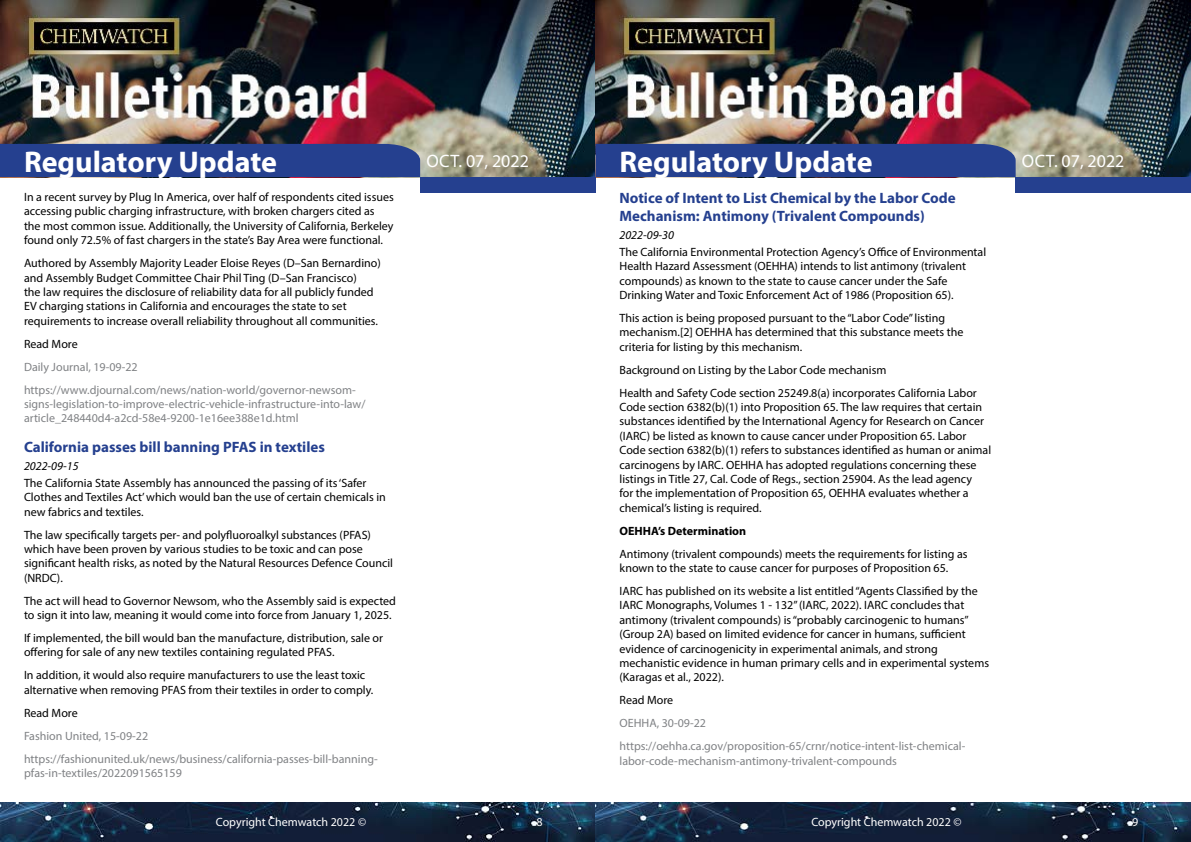
<style>
.page{position:relative;width:1191px;height:842px;background:#fff}
.page>*{position:absolute;margin:0;border:0;box-sizing:border-box;transform-origin:0 0}
.t1{font:700 30px "Myriad Pro";color:#fff}
.t2{font:18px "Myriad Pro";color:#fff}
.t3{font:700 15px/18px "Myriad Pro";color:#25408f}
.t4{font:12px/14.4px "Myriad Pro";color:#000}
.t5{font:12px/22.9px "Myriad Pro";color:#808285}
.t6{font:12px "Myriad Pro";color:#fff}
.t7{font:italic 12px "Myriad Pro";color:#000}
.t8{font:700 12px "Myriad Pro";color:#000}
</style>
<div class="page">
<img style="left:0;top:0;width:1191px;height:177px">
<div style="left:420px;top:177px;width:175px;height:15px;background:#25408f"></div>
<div style="left:1015px;top:177px;width:176px;height:15px;background:#25408f"></div>
<div style="left:0;top:144px;width:420px;height:33px;background:#25408f"></div>
<div style="left:595px;top:144px;width:420px;height:33px;background:#25408f"></div>
<img style="left:0;top:802px;width:1191px;height:40px">
<h1 class="t1" style="left:24px;top:142px;width:255px">Regulatory Update</h1>
<h2 class="t2" style="left:426px;top:149px;width:104px">Oct. 07, 2022</h2>
<h1 class="t1" style="left:619px;top:142px;width:255px">Regulatory Update</h1>
<h2 class="t2" style="left:1022px;top:149px;width:104px">Oct. 07, 2022</h2>
<p class="t3" style="left:619px;top:189px;width:338px">Notice of Intent to List Chemical by the Labor Code<br>Mechanism: Antimony (Trivalent Compounds)</p>
<p class="t7" style="left:619px;top:227px;width:56px">2022-09-30</p>
<p class="t4" style="left:619px;top:244px;width:368px">The California Environmental Protection Agency’s Office of Environmental Health Hazard Assessment (OEHHA) intends to list antimony (trivalent compounds) as known to the state to cause cancer under the Safe Drinking Water and Toxic Enforcement Act of 1986 (Proposition 65).</p>
<p class="t4" style="left:619px;top:311px;width:345px">This action is being proposed pursuant to the “Labor Code” listing mechanism.[2] OEHHA has determined that this substance meets the criteria for listing by this mechanism.</p>
<p class="t4" style="left:619px;top:358px;width:359px;line-height:22.9px">Background on Listing by the Labor Code mechanism<br>Health and Safety Code section 25249.8(a) incorporates California Labor</p>
<p class="t4" style="left:619px;top:400px;width:373px">Code section 6382(b)(1) into Proposition 65. The law requires that certain substances identified by the International Agency for Research on Cancer (IARC) be listed as known to cause cancer under Proposition 65. Labor Code section 6382(b)(1) refers to substances identified as human or animal carcinogens by IARC. OEHHA has adopted regulations concerning these listings in Title 27, Cal. Code of Regs., section 25904. As the lead agency<br>for the implementation of Proposition 65, OEHHA evaluates whether a chemical’s listing is required.</p>
<p class="t8" style="left:619px;top:523px;width:128px">OEHHA’s Determination</p>
<p class="t4" style="left:619px;top:546px;width:349px">Antimony (trivalent compounds) meets the requirements for listing as known to the state to cause cancer for purposes of Proposition 65.</p>
<p class="t4" style="left:619px;top:584px;width:371px">IARC has published on its website a list entitled “Agents Classified by the IARC Monographs, Volumes 1 - 132” (IARC, 2022). IARC concludes that antimony (trivalent compounds) is “probably carcinogenic to humans” (Group 2A) based on limited evidence for cancer in humans, sufficient evidence of carcinogenicity in experimental animals, and strong mechanistic evidence in human primary cells and in experimental systems (Karagas et al., 2022).</p>
<p class="t4" style="left:619px;top:693px;width:55px">Read More</p>
<p class="t5" style="left:619px;top:711px;width:347px">OEHHA, 30-09-22 https://oehha.ca.gov/proposition-65/crnr/notice-intent-list-chemical-</p>
<p class="t5" style="left:619px;top:749px;width:279px">labor-code-mechanism-antimony-trivalent-compounds</p>
<p class="t4" style="left:24px;top:190px;width:371px">In a recent survey by Plug In America, over half of respondents cited issues accessing public charging infrastructure, with broken chargers cited as the most common issue. Additionally, the University of California, Berkeley found only 72.5% of fast chargers in the state’s Bay Area were functional.</p>
<p class="t4" style="left:24px;top:256px;width:358px">Authored by Assembly Majority Leader Eloise Reyes (D–San Bernardino) and Assembly Budget Committee Chair Phil Ting (D–San Francisco)<br>the law requires the disclosure of reliability data for all publicly funded EV charging stations in California and encourages the state to set requirements to increase overall reliability throughout all communities.</p>
<p class="t4" style="left:24px;top:336px;width:55px">Read More</p>
<p class="t5" style="left:24px;top:355px;width:333px">Daily Journal, 19-09-22 https://www.djournal.com/news/nation-world/governor-newsom-</p>
<p class="t5" style="left:24px;top:396px;width:343px;line-height:14.4px">signs-legislation-to-improve-electric-vehicle-infrastructure-into-law/ article_248440d4-a2cd-58e4-9200-1e16ee388e1d.html</p>
<p class="t3" style="left:24px;top:438px;width:302px">California passes bill banning PFAS in textiles</p>
<p class="t7" style="left:24px;top:458px;width:56px">2022-09-15</p>
<p class="t4" style="left:24px;top:475px;width:363px">The California State Assembly has announced the passing of its ‘Safer<br>Clothes and Textiles Act’ which would ban the use of certain chemicals in new fabrics and textiles.</p>
<p class="t4" style="left:24px;top:527px;width:370px">The law specifically targets per- and polyfluoroalkyl substances (PFAS) which have been proven by various studies to be toxic and can pose significant health risks, as noted by the Natural Resources Defence Council (NRDC).</p>
<p class="t4" style="left:24px;top:593px;width:373px">The act will head to Governor Newsom, who the Assembly said is expected to sign it into law, meaning it would come into force from January 1, 2025.</p>
<p class="t4" style="left:24px;top:631px;width:361px">If implemented, the bill would ban the manufacture, distribution, sale or offering for sale of any new textiles containing regulated PFAS.</p>
<p class="t4" style="left:24px;top:668px;width:351px">In addition, it would also require manufacturers to use the least toxic alternative when removing PFAS from their textiles in order to comply.</p>
<p class="t4" style="left:24px;top:705px;width:55px">Read More</p>
<p class="t5" style="left:24px;top:724px;width:355px">Fashion United, 15-09-22 https://fashionunited.uk/news/business/california-passes-bill-banning-</p>
<p class="t5" style="left:24px;top:761px;width:159px">pfas-in-textiles/2022091565159</p>
<p class="t6" style="left:216px;top:815px;width:152px">Copyright Chemwatch 2022 ©</p>
<p class="t6" style="left:536px;top:815px;width:8px">8</p>
<p class="t6" style="left:811px;top:815px;width:152px">Copyright Chemwatch 2022 ©</p>
<p class="t6" style="left:1132px;top:815px;width:8px">9</p>
</div>
